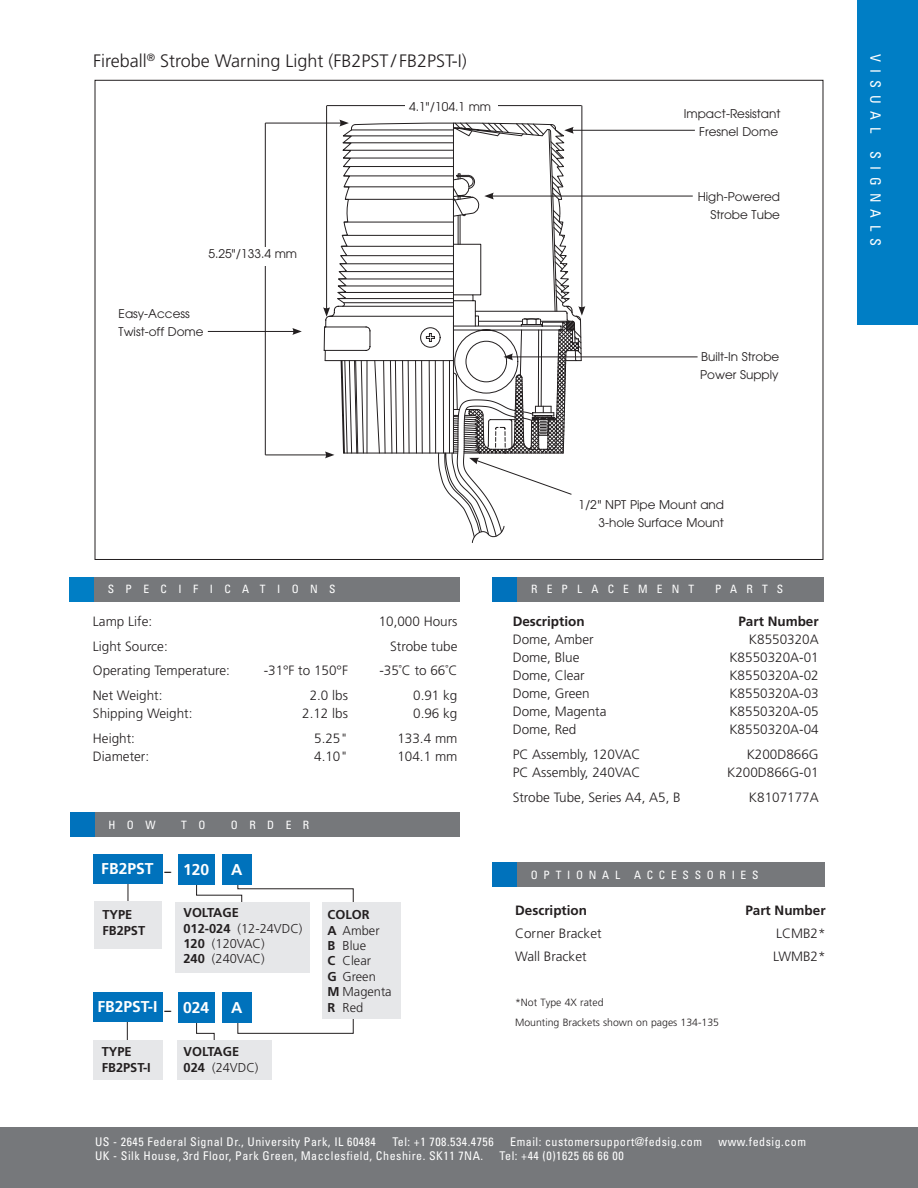
<style>
.page{position:relative;width:918px;height:1188px;background:#fff}
.page>*{position:absolute;margin:0;border:0;box-sizing:border-box;transform-origin:0 0}
.t1{font:300 18px "Frutiger";color:#231f20}
.t2{font:700 15.6px "Frutiger";color:#fff}
.t3{font:condensed 14.25px "Univers";letter-spacing:.5em;color:#fff}
.t4{font:300 13.5px "Frutiger";color:#231f20}
.t5{font:700 13.5px "Frutiger";color:#231f20}
.t6{font:300 12.9px "Frutiger";color:#231f20}
.t7{font:700 12.9px "Frutiger";color:#231f20}
.t8{font:condensed 12px "Univers";letter-spacing:.045em;color:#fff}
.t9{font:12px/18px "Avant Garde";color:#231f20;text-align:right}
.t10{font:condensed 11.55px "Univers";letter-spacing:.8em;color:#fff}
.t11{font:condensed 11.55px "Univers";letter-spacing:.5em;color:#fff}
.t12{font:condensed 11.55px "Univers";letter-spacing:1em;color:#fff}
.t13{font:300 10.5px "Frutiger";color:#231f20}
.s1{font-weight:700}
</style>
<div class="page">
<div style="left:0;top:1127px;width:918px;height:61px;background:#76787b"></div>
<div style="left:857px;top:0;width:61px;height:325px;background:#007ec5"></div>
<svg style="left:196px;top:1023px;width:19px;height:17px"></svg>
<div style="left:69px;top:577px;width:26px;height:25px;background:#007ec5"></div>
<div style="left:94px;top:577px;width:365px;height:25px;background:#76787b"></div>
<svg style="left:128px;top:883px;width:1px;height:19px"></svg>
<svg style="left:127px;top:1021px;width:1px;height:19px"></svg>
<svg style="left:196px;top:879px;width:158px;height:23px"></svg>
<svg style="left:237px;top:1018px;width:117px;height:16px"></svg>
<div style="left:94px;top:854px;width:69px;height:29px;background:#0072bc"></div>
<div style="left:94px;top:992px;width:69px;height:29px;background:#0072bc"></div>
<div style="left:178px;top:854px;width:37px;height:30px;background:#0072bc"></div>
<div style="left:178px;top:992px;width:37px;height:31px;background:#0072bc"></div>
<div style="left:223px;top:854px;width:29px;height:30px;background:#0072bc"></div>
<div style="left:223px;top:992px;width:29px;height:31px;background:#0072bc"></div>
<div style="left:94px;top:1040px;width:69px;height:40px;background:#e6e7e9"></div>
<div style="left:94px;top:902px;width:68px;height:47px;background:#e6e7e9"></div>
<div style="left:322px;top:902px;width:79px;height:116px;background:#e6e7e9"></div>
<div style="left:177px;top:1040px;width:95px;height:40px;background:#e6e7e9"></div>
<div style="left:175px;top:902px;width:135px;height:70px;background:#e6e7e9"></div>
<hr style="left:327px;top:105px;width:255px;height:1px;background:#231f20">
<hr style="left:326px;top:106px;width:1px;height:204px;background:#231f20">
<hr style="left:582px;top:106px;width:1px;height:203px;background:#231f20">
<div style="left:405px;top:100px;width:92px;height:15px;background:#fff"></div>
<hr style="left:265px;top:123px;width:77px;height:1px;background:#231f20">
<hr style="left:265px;top:455px;width:62px;height:1px;background:#231f20">
<hr style="left:265px;top:123px;width:1px;height:332px;background:#231f20">
<div style="left:195px;top:247px;width:117px;height:18px;background:#fff"></div>
<hr style="left:208px;top:331px;width:87px;height:1px;background:#231f20">
<svg style="left:292px;top:328px;width:10px;height:7px"></svg>
<hr style="left:571px;top:130px;width:124px;height:1px;background:#231f20">
<hr style="left:491px;top:196px;width:202px;height:1px;background:#231f20">
<hr style="left:511px;top:357px;width:187px;height:1px;background:#231f20">
<svg style="left:323px;top:120px;width:262px;height:423px"></svg>
<div style="left:493px;top:577px;width:25px;height:25px;background:#0072bc"></div>
<div style="left:517px;top:577px;width:307px;height:25px;background:#76787b"></div>
<div style="left:70px;top:812px;width:25px;height:25px;background:#0072bc"></div>
<div style="left:95px;top:812px;width:364px;height:25px;background:#76787b"></div>
<div style="left:492px;top:862px;width:26px;height:25px;background:#0072bc"></div>
<div style="left:517px;top:862px;width:307px;height:25px;background:#76787b"></div>
<p class="t1" style="left:93px;top:50px;width:375px">Fireball<sup>®</sup> Strobe Warning Light (FB2PST / FB2PST-I)</p>
<p class="t9" style="left:209px;top:244px;width:90px">5.25"/133.4 mm</p>
<p class="t9" style="left:119px;top:304px;width:87px;text-align:left">Easy-Access<br>Twist-off Dome</p>
<p class="t9" style="left:409px;top:97px;width:83px">4.1"/104.1 mm</p>
<p class="t9" style="left:684px;top:105px;width:98px">Impact-Resistant<br>Fresnel Dome</p>
<p class="t9" style="left:698px;top:188px;width:84px">High-Powered<br>Strobe Tube</p>
<p class="t9" style="left:700px;top:348px;width:81px;text-align:left">Built-In Strobe<br>Power Supply</p>
<p class="t3" style="left:885px;top:54px;width:194px;rotate:90deg">VISUAL SIGNALS</p>
<p class="t12" style="left:108px;top:582px;width:230px">SPECIFICATIONS</p>
<p class="t4" style="left:93px;top:614px;width:61px">Lamp Life:</p>
<p class="t4" style="left:379px;top:614px;width:80px">10,000 Hours</p>
<p class="t4" style="left:93px;top:638px;width:76px">Light Source:</p>
<p class="t4" style="left:390px;top:638px;width:69px">Strobe tube</p>
<p class="t4" style="left:93px;top:663px;width:139px">Operating Temperature:</p>
<p class="t4" style="left:264px;top:663px;width:86px">-31°F to 150°F</p>
<p class="t4" style="left:379px;top:663px;width:80px">-35˚C to 66˚C</p>
<p class="t4" style="left:93px;top:688px;width:71px">Net Weight:</p>
<p class="t4" style="left:310px;top:688px;width:40px">2.0 lbs</p>
<p class="t4" style="left:413px;top:688px;width:46px">0.91 kg</p>
<p class="t4" style="left:93px;top:706px;width:101px">Shipping Weight:</p>
<p class="t4" style="left:302px;top:706px;width:47px">2.12 lbs</p>
<p class="t4" style="left:413px;top:706px;width:46px">0.96 kg</p>
<p class="t4" style="left:93px;top:731px;width:44px">Height:</p>
<p class="t4" style="left:314px;top:731px;width:35px">5.25"</p>
<p class="t4" style="left:397px;top:731px;width:62px">133.4 mm</p>
<p class="t4" style="left:93px;top:749px;width:58px">Diameter:</p>
<p class="t4" style="left:314px;top:749px;width:35px">4.10"</p>
<p class="t4" style="left:397px;top:749px;width:62px">104.1 mm</p>
<p class="t10" style="left:109px;top:817px;width:49px">HOW</p>
<p class="t10" style="left:181px;top:817px;width:26px">T O</p>
<p class="t10" style="left:231px;top:817px;width:80px">ORDER</p>
<p class="t2" style="left:101px;top:860px;width:54px">FB2PST</p>
<p class="t5" style="left:164px;top:864px;width:8px">–</p>
<p class="t2" style="left:183px;top:860px;width:28px">120</p>
<p class="t2" style="left:231px;top:861px;width:13px">A</p>
<p class="t7" style="left:102px;top:907px;width:31px">TYPE</p>
<p class="t7" style="left:102px;top:922px;width:44px">FB2PST</p>
<p class="t7" style="left:183px;top:905px;width:57px">VOLTAGE</p>
<p class="t6" style="left:183px;top:921px;width:121px"><span class="s1">012-024</span> (12-24VDC)</p>
<p class="t6" style="left:183px;top:936px;width:83px"><span class="s1">120</span> (120VAC)</p>
<p class="t6" style="left:183px;top:952px;width:83px"><span class="s1">240</span> (240VAC)</p>
<p class="t2" style="left:97px;top:998px;width:62px">FB2PST-I</p>
<p class="t5" style="left:164px;top:1002px;width:8px">–</p>
<p class="t2" style="left:183px;top:998px;width:28px">024</p>
<p class="t2" style="left:231px;top:999px;width:13px">A</p>
<p class="t7" style="left:328px;top:907px;width:44px">COLOR</p>
<p class="t6" style="left:328px;top:923px;width:54px"><span class="s1">A</span> Amber</p>
<p class="t6" style="left:328px;top:938px;width:40px"><span class="s1">B</span> Blue</p>
<p class="t6" style="left:328px;top:954px;width:45px"><span class="s1">C</span> Clear</p>
<p class="t6" style="left:328px;top:969px;width:50px"><span class="s1">G</span> Green</p>
<p class="t6" style="left:328px;top:984px;width:66px"><span class="s1">M</span> Magenta</p>
<p class="t6" style="left:328px;top:1000px;width:37px"><span class="s1">R</span> Red</p>
<p class="t7" style="left:102px;top:1044px;width:31px">TYPE</p>
<p class="t7" style="left:102px;top:1060px;width:51px">FB2PST-I</p>
<p class="t7" style="left:184px;top:1044px;width:57px">VOLTAGE</p>
<p class="t6" style="left:184px;top:1060px;width:76px"><span class="s1">024</span> (24VDC)</p>
<p class="t9" style="left:578px;top:495px;width:147px">1/2" NPT Pipe Mount and<br>3-hole Surface Mount</p>
<p class="t10" style="left:531px;top:582px;width:165px">REPLACEMENT</p>
<p class="t10" style="left:715px;top:582px;width:70px">PARTS</p>
<p class="t5" style="left:513px;top:614px;width:73px">Description</p>
<p class="t5" style="left:738px;top:614px;width:82px">Part Number</p>
<p class="t4" style="left:513px;top:632px;width:83px">Dome, Amber</p>
<p class="t4" style="left:749px;top:632px;width:71px">K8550320A</p>
<p class="t4" style="left:513px;top:650px;width:68px">Dome, Blue</p>
<p class="t4" style="left:729px;top:650px;width:91px">K8550320A-01</p>
<p class="t4" style="left:513px;top:668px;width:74px">Dome, Clear</p>
<p class="t4" style="left:729px;top:668px;width:91px">K8550320A-02</p>
<p class="t4" style="left:513px;top:686px;width:79px">Dome, Green</p>
<p class="t4" style="left:729px;top:686px;width:91px">K8550320A-03</p>
<p class="t4" style="left:513px;top:704px;width:95px">Dome, Magenta</p>
<p class="t4" style="left:729px;top:704px;width:91px">K8550320A-05</p>
<p class="t4" style="left:513px;top:722px;width:65px">Dome, Red</p>
<p class="t4" style="left:729px;top:722px;width:91px">K8550320A-04</p>
<p class="t4" style="left:513px;top:747px;width:129px">PC Assembly, 120VAC</p>
<p class="t4" style="left:747px;top:747px;width:74px">K200D866G</p>
<p class="t4" style="left:513px;top:765px;width:129px">PC Assembly, 240VAC</p>
<p class="t4" style="left:727px;top:765px;width:93px">K200D866G-01</p>
<p class="t4" style="left:513px;top:790px;width:170px">Strobe Tube, Series A4, A5, B</p>
<p class="t4" style="left:749px;top:790px;width:71px">K8107177A</p>
<p class="t11" style="left:531px;top:867px;width:229px">OPTIONAL ACCESSORIES</p>
<p class="t5" style="left:515px;top:902px;width:73px">Description</p>
<p class="t5" style="left:745px;top:902px;width:82px">Part Number</p>
<p class="t4" style="left:515px;top:925px;width:88px">Corner Bracket</p>
<p class="t4" style="left:776px;top:925px;width:51px">LCMB2*</p>
<p class="t4" style="left:515px;top:948px;width:73px">Wall Bracket</p>
<p class="t4" style="left:773px;top:948px;width:54px">LWMB2*</p>
<p class="t13" style="left:515px;top:996px;width:90px">*Not Type 4X rated</p>
<p class="t13" style="left:515px;top:1017px;width:205px">Mounting Brackets shown on pages 134-135</p>
<p class="t8" style="left:95px;top:1134px;width:282px">US - 2645 Federal Signal Dr., University Park, IL 60484</p>
<p class="t8" style="left:392px;top:1134px;width:103px">Tel: +1 708.534.4756</p>
<p class="t8" style="left:510px;top:1134px;width:193px">Email: customersupport@fedsig.com</p>
<p class="t8" style="left:719px;top:1134px;width:89px">www.fedsig.com</p>
<p class="t8" style="left:95px;top:1148px;width:390px">UK - Silk House, 3rd Floor, Park Green, Macclesfield, Cheshire. SK11 7NA.</p>
<p class="t8" style="left:500px;top:1148px;width:126px">Tel: +44 (0)1625 66 66 00</p>
</div>
